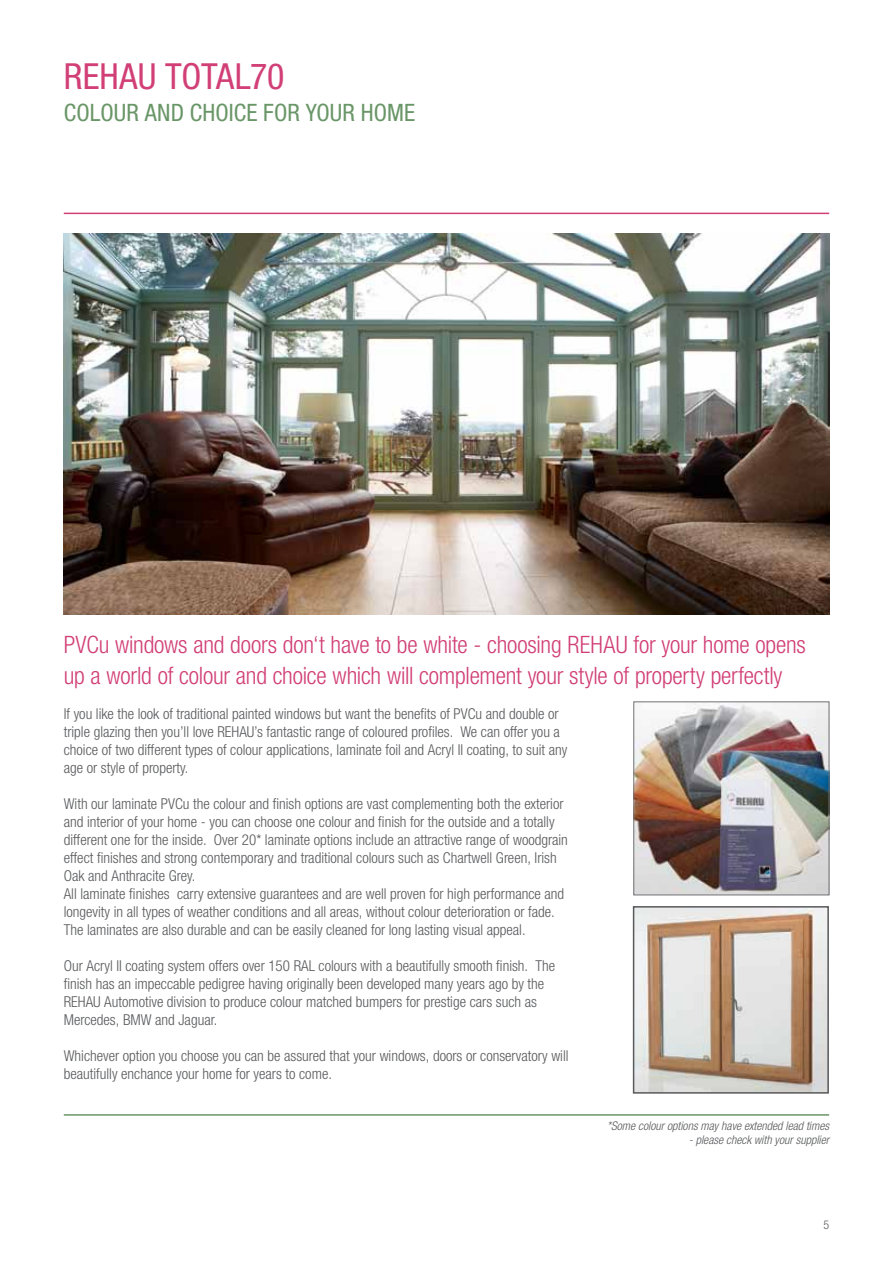
<style>
.page{position:relative;width:893px;height:1263px;background:#fff}
.page>*{position:absolute;margin:0;border:0;box-sizing:border-box;transform-origin:0 0}
.t1{font:condensed 36px "Helvetica Neue LTW1 G";letter-spacing:.005em;color:#d13f76}
.t2{font:300 condensed 24px/31.5px "Helvetica Neue LTW1 G";letter-spacing:-.01em;color:#d13f76}
.t3{font:condensed 24px "Helvetica Neue LTW1 G";letter-spacing:.005em;color:#699667}
.t4{font:300 condensed 15px/18px "Helvetica Neue LTW1 G";color:#58595b}
.t5{font:italic 300 condensed 12px "Helvetica Neue LTW1 G";color:#58595b}
.t6{font:300 condensed 12px "Helvetica Neue LTW1 G";color:#58595b}
</style>
<div class="page">
<hr style="left:64px;top:213px;width:765px;height:1px;background:#d13f76">
<hr style="left:64px;top:1114px;width:765px;height:2px;background:#699667">
<img style="left:636px;top:704px;width:191px;height:189px">
<div style="left:634px;top:702px;width:195px;height:193px;border:1px solid #717275"></div>
<img style="left:64px;top:234px;width:765px;height:380px">
<img style="left:636px;top:909px;width:190px;height:182px">
<div style="left:633px;top:906px;width:196px;height:188px;border:2px solid #58595b"></div>
<h1 class="t1" style="left:64px;top:56px;width:222px">REHAU TOTAL70</h1>
<h2 class="t3" style="left:64px;top:98px;width:351px">COLOUR AND CHOICE FOR YOUR HOME</h2>
<h2 class="t2" style="left:64px;top:629px;width:743px">PVCu windows and doors don‘t have to be white - choosing REHAU for your home opens up a world of colour and choice which will complement your style of property perfectly</h2>
<p class="t4" style="left:64px;top:704px;width:505px">If you like the look of traditional painted windows but want the benefits of PVCu and double or triple glazing then you’ll love REHAU’s fantastic range of coloured profiles. We can offer you a choice of two different types of colour applications, laminate foil and Acryl II coating, to suit any age or style of property.</p>
<p class="t4" style="left:64px;top:794px;width:506px">With our laminate PVCu the colour and finish options are vast complementing both the exterior and interior of your home - you can choose one colour and finish for the outside and a totally different one for the inside. Over 20* laminate options include an attractive range of woodgrain effect finishes and strong contemporary and traditional colours such as Chartwell Green, Irish Oak and Anthracite Grey.<br>All laminate finishes carry extensive guarantees and are well proven for high performance and longevity in all types of weather conditions and all areas, without colour deterioration or fade.<br>The laminates are also durable and can be easily cleaned for long lasting visual appeal.</p>
<p class="t4" style="left:64px;top:956px;width:493px">Our Acryl II coating system offers over 150 RAL colours with a beautifully smooth finish. The finish has an impeccable pedigree having originally been developed many years ago by the REHAU Automotive division to produce colour matched bumpers for prestige cars such as Mercedes, BMW and Jaguar.</p>
<p class="t4" style="left:64px;top:1046px;width:506px">Whichever option you choose you can be assured that your windows, doors or conservatory will beautifully enchance your home for years to come.</p>
<p class="t5" style="left:607px;top:1119px;width:224px">*Some colour options may have extended lead times</p>
<p class="t5" style="left:689px;top:1133px;width:142px">- please check with your supplier</p>
<p class="t6" style="left:823px;top:1218px;width:7px">5</p>
</div>
